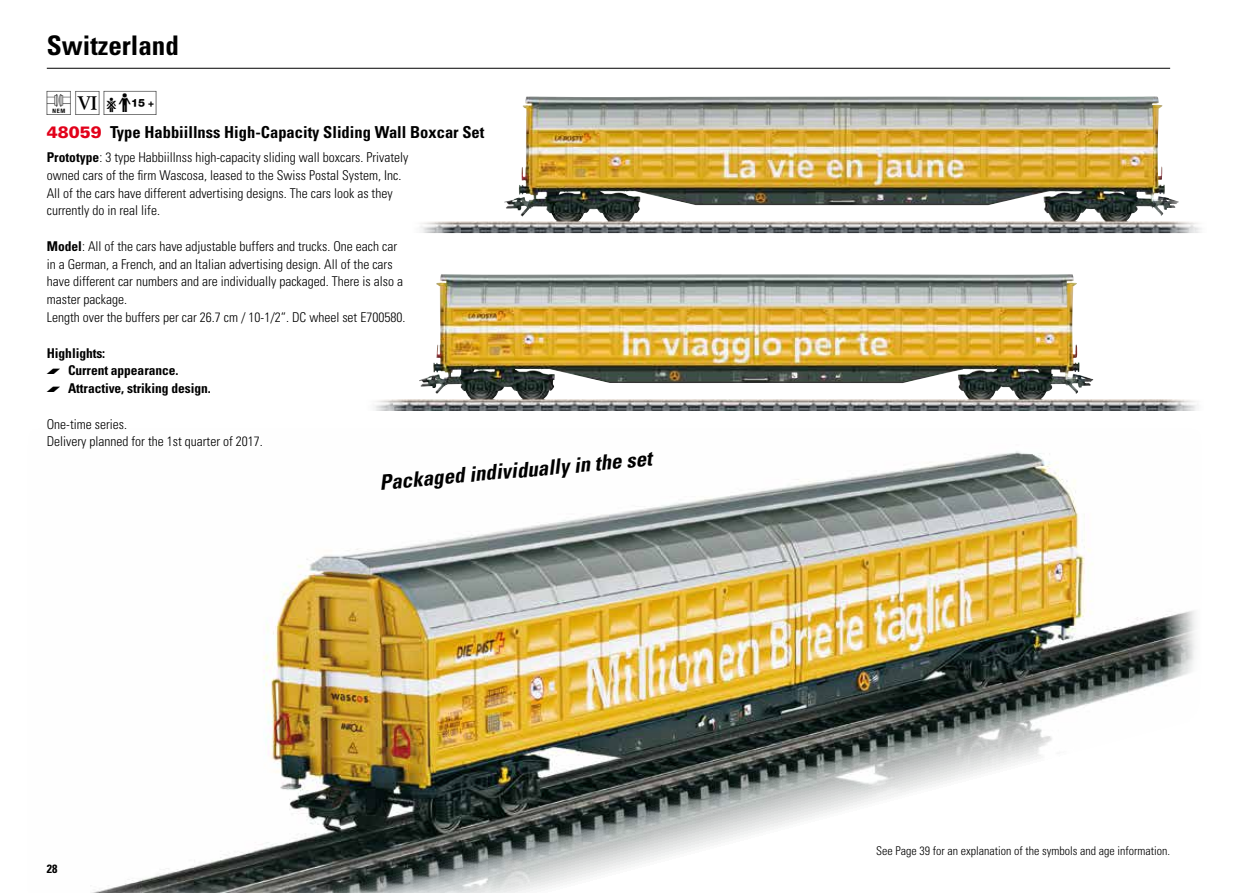
<style>
.page{position:relative;width:1234px;height:893px;background:#fff}
.page>*{position:absolute;margin:0;border:0;box-sizing:border-box;transform-origin:0 0}
.t1{font:30px "Maerklin Piktos";color:#000}
.t2{font:700 condensed 27px "Univers LT Std";color:#000}
.t3{font:italic 700 condensed 21px "Univers";color:#000}
.t4{font:700 condensed 16.5px "Univers LT Std";color:#000}
.t5{font:900 16.5px "Univers LT Std";color:#e2001a}
.t6{font:300 condensed 13.5px/17.9px "Univers LT Std";color:#000}
.t7{font:700 condensed 13.5px "Univers LT Std";letter-spacing:-.005em;color:#000}
.t8{font:300 condensed 12px "Univers LT Std";color:#000}
.t9{font:700 condensed 12px "Univers LT Std";color:#000}
.s1{font-family:"Univers";font-weight:700}
.s2{font-family:"Maerklin Aufzaehlung";font-weight:400;font-stretch:normal;font-size:18px}
</style>
<div class="page">
<img style="left:420px;top:96px;width:781px;height:137px">
<img style="left:374px;top:274px;width:824px;height:137px">
<img style="left:91px;top:451px;width:1105px;height:442px">
<hr style="left:47px;top:68px;width:1122px;height:1px;background:#000">
<p class="t2" style="left:47px;top:29px;width:134px">Switzerland</p>
<p class="t1" style="left:47px;top:87px;width:116px">U8Y</p>
<p class="t5" style="left:47px;top:122px;width:57px">48059</p>
<p class="t4" style="left:110px;top:122px;width:376px">Type Habbiillnss High-Capacity Sliding Wall Boxcar Set</p>
<p class="t6" style="left:47px;top:148px;width:363px"><span class="s1">Prototype</span>: 3 type Habbiillnss high-capacity sliding wall boxcars. Privately owned cars of the firm Wascosa, leased to the Swiss Postal System, Inc.<br>All of the cars have different advertising designs. The cars look as they currently do in real life.</p>
<p class="t6" style="left:47px;top:237px;width:360px"><span class="s1">Model</span>: All of the cars have adjustable buffers and trucks. One each car in a German, a French, and an Italian advertising design. All of the cars have different car numbers and are individually packaged. There is also a master package.<br>Length over the buffers per car 26.7 cm / 10-1/2“. DC wheel set E700580.</p>
<p class="t7" style="left:47px;top:344px;width:60px">Highlights:</p>
<p class="t7" style="left:47px;top:362px;width:133px"><span class="s2">•</span> Current appearance.</p>
<p class="t7" style="left:47px;top:380px;width:165px"><span class="s2">•</span> Attractive, striking design.</p>
<p class="t6" style="left:47px;top:415px;width:217px">One-time series.<br>Delivery planned for the 1st quarter of 2017.</p>
<p class="t3" style="left:378px;top:469px;width:274px;rotate:-5deg">Packaged individually in the set</p>
<p class="t9" style="left:47px;top:862px;width:12px">28</p>
<p class="t8" style="left:876px;top:843px;width:295px">See Page 39 for an explanation of the symbols and age information.</p>
</div>
